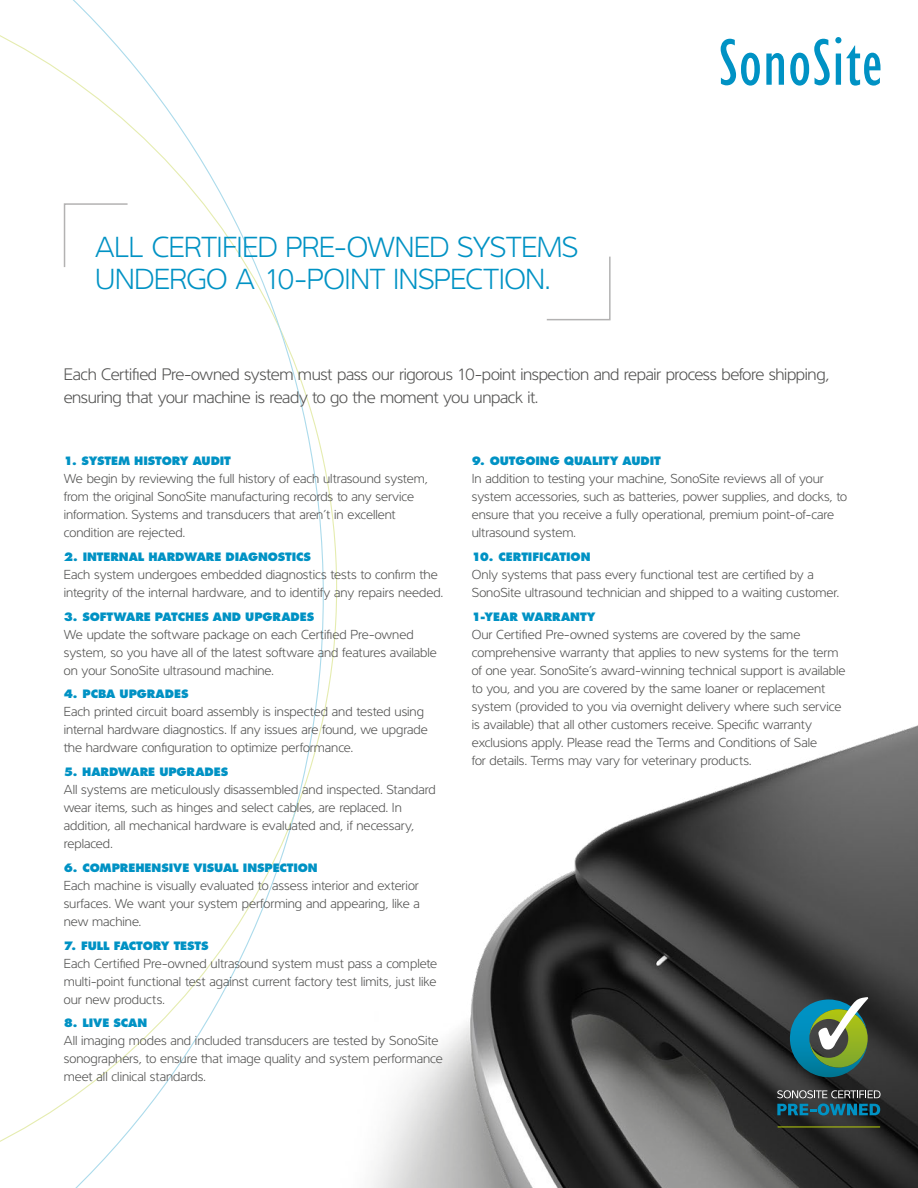
<style>
.page{position:relative;width:918px;height:1188px;background:#fff}
.page>*{position:absolute;margin:0;border:0;box-sizing:border-box;transform-origin:0 0}
.t1{font:300 30px/31.5px "Interval Sans Pro";letter-spacing:-.015em;color:#0092c4}
.t2{font:300 17.25px/22.5px "Interval Sans Pro";letter-spacing:-.025em;color:#525251}
.t3{font:300 13.5px/18px "Interval Sans Pro";letter-spacing:-.005em;color:#525251}
.t4{font:800 11.25px "Futura Std";letter-spacing:-.005em;color:#0092c4}
</style>
<div class="page">
<svg style="left:0;top:0;width:324px;height:1188px"></svg>
<img style="left:144px;top:711px;width:774px;height:477px">
<svg style="left:721px;top:39px;width:39px;height:47px"></svg>
<svg style="left:766px;top:53px;width:18px;height:32px"></svg>
<svg style="left:790px;top:37px;width:91px;height:49px"></svg>
<hr style="left:777px;top:1126px;width:103px;height:1px;background:#b1c60d">
<svg style="left:790px;top:997px;width:78px;height:80px;background:#4e806e"></svg>
<svg style="left:777px;top:1090px;width:104px;height:25px;background:#365d6a"></svg>
<svg style="left:63px;top:203px;width:66px;height:66px"></svg>
<svg style="left:546px;top:256px;width:65px;height:65px"></svg>
<h1 class="t1" style="left:95px;top:229px;width:485px">ALL CERTIFIED PRE-OWNED SYSTEMS<br>UNDERGO A 10-POINT INSPECTION.</h1>
<p class="t2" style="left:64px;top:362px;width:767px">Each Certified Pre-owned system must pass our rigorous 10-point inspection and repair process before shipping, ensuring that your machine is ready to go the moment you unpack it.</p>
<p class="t4" style="left:64px;top:454px;width:169px">1. SYSTEM HISTORY AUDIT</p>
<p class="t3" style="left:64px;top:469px;width:365px">We begin by reviewing the full history of each ultrasound system, from the original SonoSite manufacturing records to any service information. Systems and transducers that aren’t in excellent condition are rejected.</p>
<p class="t4" style="left:64px;top:550px;width:249px">2. INTERNAL HARDWARE DIAGNOSTICS</p>
<p class="t3" style="left:64px;top:564px;width:381px">Each system undergoes embedded diagnostics tests to confirm the integrity of the internal hardware, and to identify any repairs needed.</p>
<p class="t4" style="left:64px;top:609px;width:252px">3. SOFTWARE PATCHES AND UPGRADES</p>
<p class="t3" style="left:64px;top:624px;width:375px">We update the software package on each Certified Pre-owned system, so you have all of the latest software and features available on your SonoSite ultrasound machine.</p>
<p class="t4" style="left:64px;top:687px;width:126px">4. PCBA UPGRADES</p>
<p class="t3" style="left:64px;top:702px;width:366px">Each printed circuit board assembly is inspected and tested using internal hardware diagnostics. If any issues are found, we upgrade the hardware configuration to optimize performance.</p>
<p class="t4" style="left:64px;top:765px;width:166px">5. HARDWARE UPGRADES</p>
<p class="t3" style="left:64px;top:780px;width:373px">All systems are meticulously disassembled and inspected. Standard wear items, such as hinges and select cables, are replaced. In addition, all mechanical hardware is evaluated and, if necessary, replaced.</p>
<p class="t4" style="left:64px;top:861px;width:256px">6. COMPREHENSIVE VISUAL INSPECTION</p>
<p class="t3" style="left:64px;top:875px;width:358px;text-align:justify">Each machine is visually evaluated to assess interior and exterior surfaces. We want your system performing and appearing, like a new machine.</p>
<p class="t4" style="left:64px;top:938px;width:146px">7. FULL FACTORY TESTS</p>
<p class="t3" style="left:64px;top:953px;width:375px;text-align:justify">Each Certified Pre-owned ultrasound system must pass a complete multi-point functional test against current factory test limits, just like our new products.</p>
<p class="t4" style="left:64px;top:1016px;width:85px">8. LIVE SCAN</p>
<p class="t3" style="left:64px;top:1031px;width:381px">All imaging modes and included transducers are tested by SonoSite sonographers, to ensure that image quality and system performance meet all clinical standards.</p>
<p class="t4" style="left:472px;top:454px;width:191px">9. OUTGOING QUALITY AUDIT</p>
<p class="t3" style="left:472px;top:469px;width:377px">In addition to testing your machine, SonoSite reviews all of your system accessories, such as batteries, power supplies, and docks, to ensure that you receive a fully operational, premium point-of-care ultrasound system.</p>
<p class="t4" style="left:472px;top:550px;width:120px">10. CERTIFICATION</p>
<p class="t3" style="left:472px;top:564px;width:369px">Only systems that pass every functional test are certified by a<br>SonoSite ultrasound technician and shipped to a waiting customer.</p>
<p class="t4" style="left:472px;top:609px;width:125px">1-YEAR WARRANTY</p>
<p class="t3" style="left:472px;top:624px;width:375px">Our Certified Pre-owned systems are covered by the same comprehensive warranty that applies to new systems for the term of one year. SonoSite’s award-winning technical support is available to you, and you are covered by the same loaner or replacement system (provided to you via overnight delivery where such service is available) that all other customers receive. Specific warranty exclusions apply. Please read the Terms and Conditions of Sale<br>for details. Terms may vary for veterinary products.</p>
</div>
